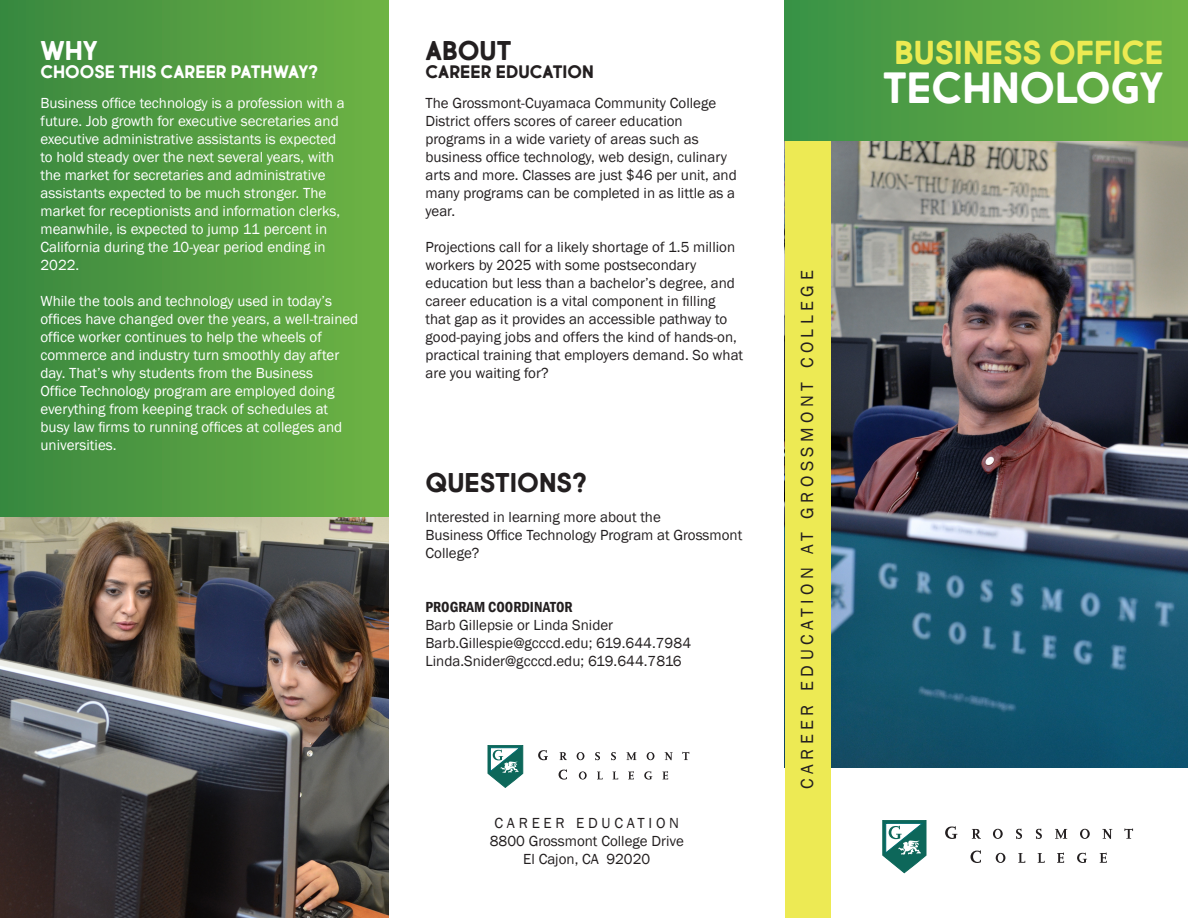
<style>
.page{position:relative;width:1188px;height:918px;background:#fff}
.page>*{position:absolute;margin:0;border:0;box-sizing:border-box;transform-origin:0 0}
.t1{font:700 43.5px "Market Fresh";color:#fff}
.t2{font:700 33px "Market Fresh";color:#edea52}
.t3{font:700 27px "Market Fresh";color:#231f20}
.t4{font:700 27px "Market Fresh";color:#fff}
.t5{font:18px "Franklin Gothic";letter-spacing:.25em;color:#231f20}
.t6{font:700 18px "Market Fresh";color:#fff}
.t7{font:700 18px "Market Fresh";color:#231f20}
.t8{font:15px/18px "Franklin Gothic";color:#231f20}
.t9{font:15px/18px "Franklin Gothic";color:#fff}
.t10{font:600 condensed 15px "Franklin Gothic";color:#231f20}
.t11{font:15px "Franklin Gothic";letter-spacing:.25em;color:#231f20}
</style>
<div class="page">
<div style="left:785px;top:0;width:403px;height:163px;background:linear-gradient(to right,#3a9246,#6eb244)"></div>
<img style="left:831px;top:141px;width:357px;height:626px">
<svg style="left:945px;top:826px;width:12px;height:13px"></svg>
<svg style="left:972px;top:829px;width:9px;height:10px"></svg>
<svg style="left:993px;top:829px;width:10px;height:10px"></svg>
<svg style="left:1016px;top:829px;width:6px;height:10px"></svg>
<svg style="left:1036px;top:829px;width:6px;height:10px"></svg>
<svg style="left:1055px;top:829px;width:12px;height:10px"></svg>
<svg style="left:1080px;top:829px;width:10px;height:10px"></svg>
<svg style="left:1102px;top:829px;width:10px;height:10px"></svg>
<svg style="left:1124px;top:829px;width:9px;height:10px"></svg>
<svg style="left:971px;top:850px;width:10px;height:13px"></svg>
<svg style="left:996px;top:853px;width:9px;height:10px"></svg>
<svg style="left:1018px;top:853px;width:7px;height:10px"></svg>
<svg style="left:1038px;top:853px;width:7px;height:10px"></svg>
<svg style="left:1057px;top:853px;width:7px;height:10px"></svg>
<svg style="left:1077px;top:853px;width:10px;height:10px"></svg>
<svg style="left:1100px;top:853px;width:7px;height:10px"></svg>
<svg style="left:882px;top:820px;width:45px;height:54px"></svg>
<svg style="left:538px;top:750px;width:10px;height:10px"></svg>
<svg style="left:560px;top:752px;width:7px;height:8px"></svg>
<svg style="left:577px;top:752px;width:7px;height:8px"></svg>
<svg style="left:595px;top:752px;width:5px;height:8px"></svg>
<svg style="left:611px;top:752px;width:5px;height:8px"></svg>
<svg style="left:627px;top:752px;width:9px;height:8px"></svg>
<svg style="left:647px;top:752px;width:7px;height:8px"></svg>
<svg style="left:665px;top:752px;width:8px;height:8px"></svg>
<svg style="left:682px;top:752px;width:7px;height:8px"></svg>
<svg style="left:559px;top:769px;width:8px;height:11px"></svg>
<svg style="left:579px;top:771px;width:8px;height:9px"></svg>
<svg style="left:597px;top:772px;width:6px;height:7px"></svg>
<svg style="left:613px;top:772px;width:5px;height:7px"></svg>
<svg style="left:628px;top:771px;width:6px;height:8px"></svg>
<svg style="left:644px;top:771px;width:8px;height:9px"></svg>
<svg style="left:663px;top:771px;width:5px;height:8px"></svg>
<svg style="left:488px;top:745px;width:35px;height:43px"></svg>
<div style="left:785px;top:141px;width:46px;height:777px;background:#edea54"></div>
<div style="left:0;top:0;width:389px;height:918px;background:linear-gradient(to right,#388740,#6eb344)"></div>
<img style="left:0;top:517px;width:389px;height:401px">
<p class="t4" style="left:40px;top:30px;width:59px">WHY</p>
<p class="t6" style="left:40px;top:58px;width:279px">CHOOSE THIS CAREER PATHWAY?</p>
<p class="t9" style="left:40px;top:94px;width:306px">Business office technology is a profession with a future. Job growth for executive secretaries and executive administrative assistants is expected to hold steady over the next several years, with the market for secretaries and administrative assistants expected to be much stronger. The market for receptionists and information clerks, meanwhile, is expected to jump 11 percent in California during the 10-year period ending in 2022.</p>
<p class="t9" style="left:40px;top:292px;width:319px">While the tools and technology used in today’s offices have changed over the years, a well-trained office worker continues to help the wheels of commerce and industry turn smoothly day after day. That’s why students from the Business<br>Office Technology program are employed doing everything from keeping track of schedules at busy law firms to running offices at colleges and universities.</p>
<p class="t3" style="left:426px;top:30px;width:87px">ABOUT</p>
<p class="t7" style="left:426px;top:58px;width:170px">CAREER EDUCATION</p>
<p class="t8" style="left:426px;top:94px;width:313px">The Grossmont-Cuyamaca Community College District offers scores of career education programs in a wide variety of areas such as business office technology, web design, culinary arts and more. Classes are just $46 per unit, and many programs can be completed in as little as a year.</p>
<p class="t8" style="left:426px;top:238px;width:319px">Projections call for a likely shortage of 1.5 million workers by 2025 with some postsecondary education but less than a bachelor’s degree, and career education is a vital component in filling that gap as it provides an accessible pathway to good-paying jobs and offers the kind of hands-on, practical training that employers demand. So what are you waiting for?</p>
<p class="t3" style="left:426px;top:462px;width:162px">QUESTIONS?</p>
<p class="t8" style="left:426px;top:508px;width:237px">Interested in learning more about the</p>
<p class="t8" style="left:426px;top:526px;width:318px">Business Office Technology Program at Grossmont<br>College?</p>
<p class="t10" style="left:426px;top:597px;width:149px">PROGRAM COORDINATOR</p>
<p class="t8" style="left:426px;top:616px;width:189px">Barb Gillepsie or Linda Snider</p>
<p class="t8" style="left:426px;top:634px;width:267px">Barb.Gillespie@gcccd.edu; 619.644.7984</p>
<p class="t8" style="left:426px;top:652px;width:258px">Linda.Snider@gcccd.edu; 619.644.7816</p>
<p class="t11" style="left:495px;top:814px;width:186px">CAREER EDUCATION</p>
<p class="t8" style="left:490px;top:833px;width:196px">8800 Grossmont College Drive</p>
<p class="t8" style="left:523px;top:851px;width:129px">El Cajon, CA 92020</p>
<p class="t5" style="left:796px;top:789px;width:520px;rotate:-90deg">CAREER EDUCATION AT GROSSMONT COLLEGE</p>
<p class="t2" style="left:894px;top:27px;width:271px">BUSINESS OFFICE</p>
<p class="t1" style="left:883px;top:55px;width:282px">TECHNOLOGY</p>
</div>
